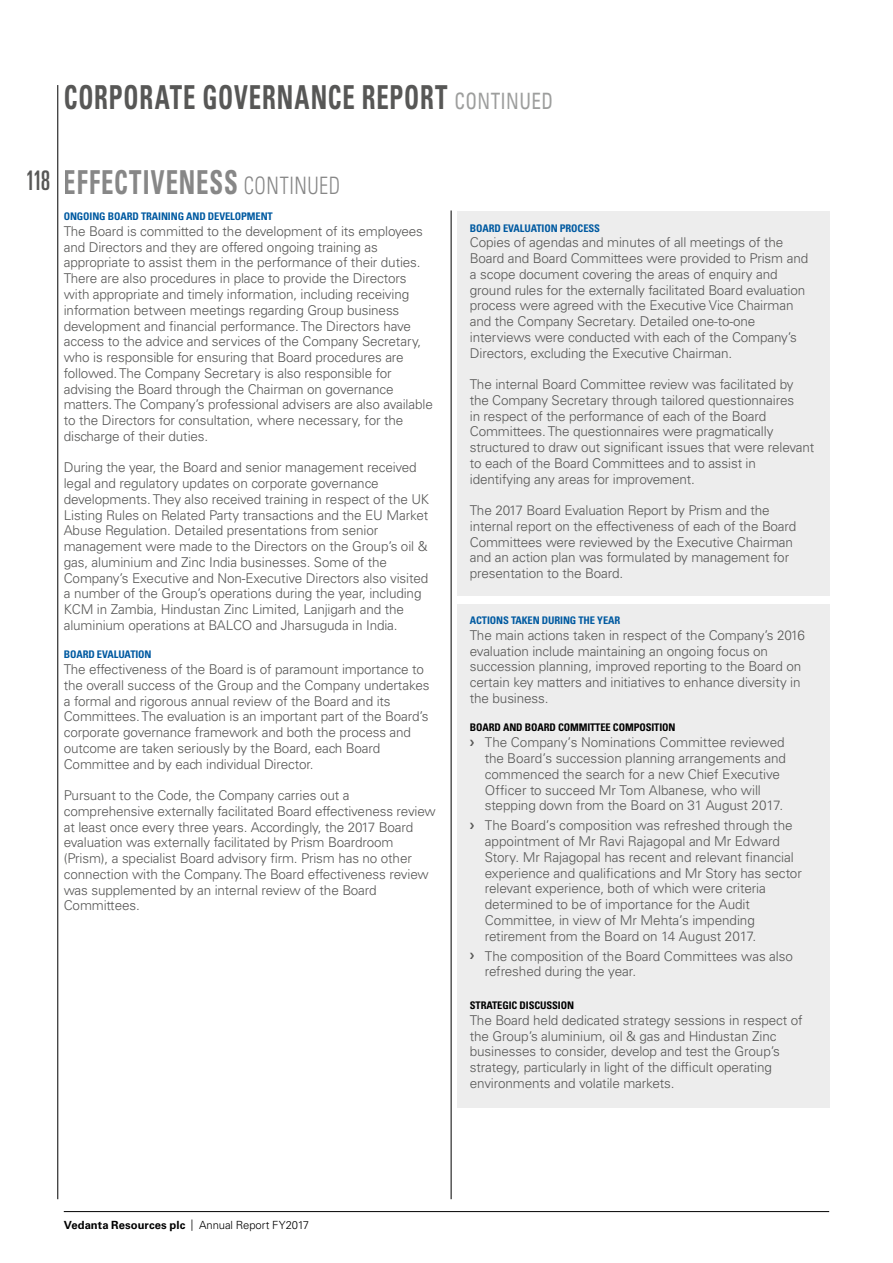
<style>
.page{position:relative;width:893px;height:1263px;background:#fff}
.page>*{position:absolute;margin:0;border:0;box-sizing:border-box;transform-origin:0 0}
.t1{font:700 condensed 33px "Univers LT Std";letter-spacing:.035em;color:#575756;scale:.75 1}
.t2{font:700 condensed 33px "Univers LT Std";letter-spacing:.04em;color:#878787;scale:.75 1}
.t3{font:ultra-condensed 27px "Univers LT Std";color:#575756;scale:.95 1}
.t4{font:300 13.5px/15.8px "Univers LT Std";letter-spacing:-.01em;color:#575756}
.t5{font:700 11.25px "Univers LT Std";letter-spacing:.005em;color:#000}
.t6{font:700 condensed 10.5px "Univers LT Std";letter-spacing:-.01em;color:#005aa1}
.t7{font:700 condensed 10.5px "Univers LT Std";letter-spacing:-.01em;color:#000}
.s1{font-weight:400;font-size:22.5px;color:#9d9e9d}
.s2{font-weight:300;font-size:24px}
.s3{font-weight:300}
</style>
<div class="page">
<hr style="left:451px;top:210px;width:1px;height:989px;background:#000">
<hr style="left:64px;top:1211px;width:765px;height:1px;background:#000">
<hr style="left:57px;top:85px;width:1px;height:1114px;background:#000">
<div style="left:457px;top:211px;width:372px;height:384px;background:#ededed"></div>
<div style="left:457px;top:604px;width:372px;height:504px;background:#ededed"></div>
<h1 class="t1" style="left:64px;top:77px;width:654px">CORPORATE GOVERNANCE REPORT <span class="s1">CONTINUED</span></h1>
<h2 class="t3" style="left:26px;top:165px;width:28px">118</h2>
<h1 class="t2" style="left:64px;top:162px;width:370px">EFFECTIVENESS <span class="s2">CONTINUED</span></h1>
<p class="t6" style="left:64px;top:210px;width:211px">ONGOING BOARD TRAINING AND DEVELOPMENT</p>
<p class="t4" style="left:64px;top:223px;width:371px">The Board is committed to the development of its employees and Directors and they are offered ongoing training as appropriate to assist them in the performance of their duties.<br>There are also procedures in place to provide the Directors with appropriate and timely information, including receiving information between meetings regarding Group business development and financial performance. The Directors have access to the advice and services of the Company Secretary, who is responsible for ensuring that Board procedures are followed. The Company Secretary is also responsible for advising the Board through the Chairman on governance matters. The Company’s professional advisers are also available to the Directors for consultation, where necessary, for the discharge of their duties.</p>
<p class="t4" style="left:64px;top:460px;width:367px">During the year, the Board and senior management received legal and regulatory updates on corporate governance developments. They also received training in respect of the UK Listing Rules on Related Party transactions and the EU Market Abuse Regulation. Detailed presentations from senior management were made to the Directors on the Group’s oil &amp; gas, aluminium and Zinc India businesses. Some of the Company’s Executive and Non-Executive Directors also visited a number of the Group’s operations during the year, including KCM in Zambia, Hindustan Zinc Limited, Lanjigarh and the aluminium operations at BALCO and Jharsuguda in India.</p>
<p class="t6" style="left:64px;top:648px;width:89px">BOARD EVALUATION</p>
<p class="t4" style="left:64px;top:661px;width:367px">The effectiveness of the Board is of paramount importance to the overall success of the Group and the Company undertakes a formal and rigorous annual review of the Board and its Committees. The evaluation is an important part of the Board’s corporate governance framework and both the process and outcome are taken seriously by the Board, each Board Committee and by each individual Director.</p>
<p class="t4" style="left:64px;top:787px;width:374px">Pursuant to the Code, the Company carries out a comprehensive externally facilitated Board effectiveness review at least once every three years. Accordingly, the 2017 Board evaluation was externally facilitated by Prism Boardroom (Prism), a specialist Board advisory firm. Prism has no other connection with the Company. The Board effectiveness review was supplemented by an internal review of the Board Committees.</p>
<p class="t6" style="left:470px;top:221px;width:132px">BOARD EVALUATION PROCESS</p>
<p class="t4" style="left:470px;top:235px;width:340px">Copies of agendas and minutes of all meetings of the Board and Board Committees were provided to Prism and a scope document covering the areas of enquiry and ground rules for the externally facilitated Board evaluation process were agreed with the Executive Vice Chairman and the Company Secretary. Detailed one-to-one interviews were conducted with each of the Company’s Directors, excluding the Executive Chairman.</p>
<p class="t4" style="left:470px;top:376px;width:346px">The internal Board Committee review was facilitated by the Company Secretary through tailored questionnaires<br>in respect of the performance of each of the Board Committees. The questionnaires were pragmatically structured to draw out significant issues that were relevant to each of the Board Committees and to assist in identifying any areas for improvement.</p>
<p class="t4" style="left:470px;top:502px;width:328px">The 2017 Board Evaluation Report by Prism and the internal report on the effectiveness of each of the Board Committees were reviewed by the Executive Chairman and an action plan was formulated by management for presentation to the Board.</p>
<p class="t6" style="left:470px;top:614px;width:152px">ACTIONS TAKEN DURING THE YEAR</p>
<p class="t4" style="left:470px;top:627px;width:337px">The main actions taken in respect of the Company’s 2016 evaluation include maintaining an ongoing focus on succession planning, improved reporting to the Board on certain key matters and initiatives to enhance diversity in the business.</p>
<p class="t7" style="left:470px;top:721px;width:207px">BOARD AND BOARD COMMITTEE COMPOSITION</p>
<p class="t4" style="left:485px;top:734px;width:303px;text-indent:-15px">❯ The Company’s Nominations Committee reviewed the Board’s succession planning arrangements and commenced the search for a new Chief Executive Officer to succeed Mr Tom Albanese, who will stepping down from the Board on 31 August 2017.</p>
<p class="t4" style="left:485px;top:817px;width:319px;text-indent:-15px">❯ The Board’s composition was refreshed through the appointment of Mr Ravi Rajagopal and Mr Edward Story. Mr Rajagopal has recent and relevant financial experience and qualifications and Mr Story has sector relevant experience, both of which were criteria determined to be of importance for the Audit Committee, in view of Mr Mehta’s impending retirement from the Board on 14 August 2017.</p>
<p class="t4" style="left:485px;top:948px;width:310px;text-indent:-15px">❯ The composition of the Board Committees was also refreshed during the year.</p>
<p class="t7" style="left:470px;top:999px;width:106px">STRATEGIC DISCUSSION</p>
<p class="t4" style="left:470px;top:1012px;width:334px">The Board held dedicated strategy sessions in respect of the Group’s aluminium, oil &amp; gas and Hindustan Zinc businesses to consider, develop and test the Group’s strategy, particularly in light of the difficult operating environments and volatile markets.</p>
<p class="t5" style="left:64px;top:1218px;width:247px">Vedanta Resources plc <span class="s3">| Annual Report FY2017</span></p>
</div>
